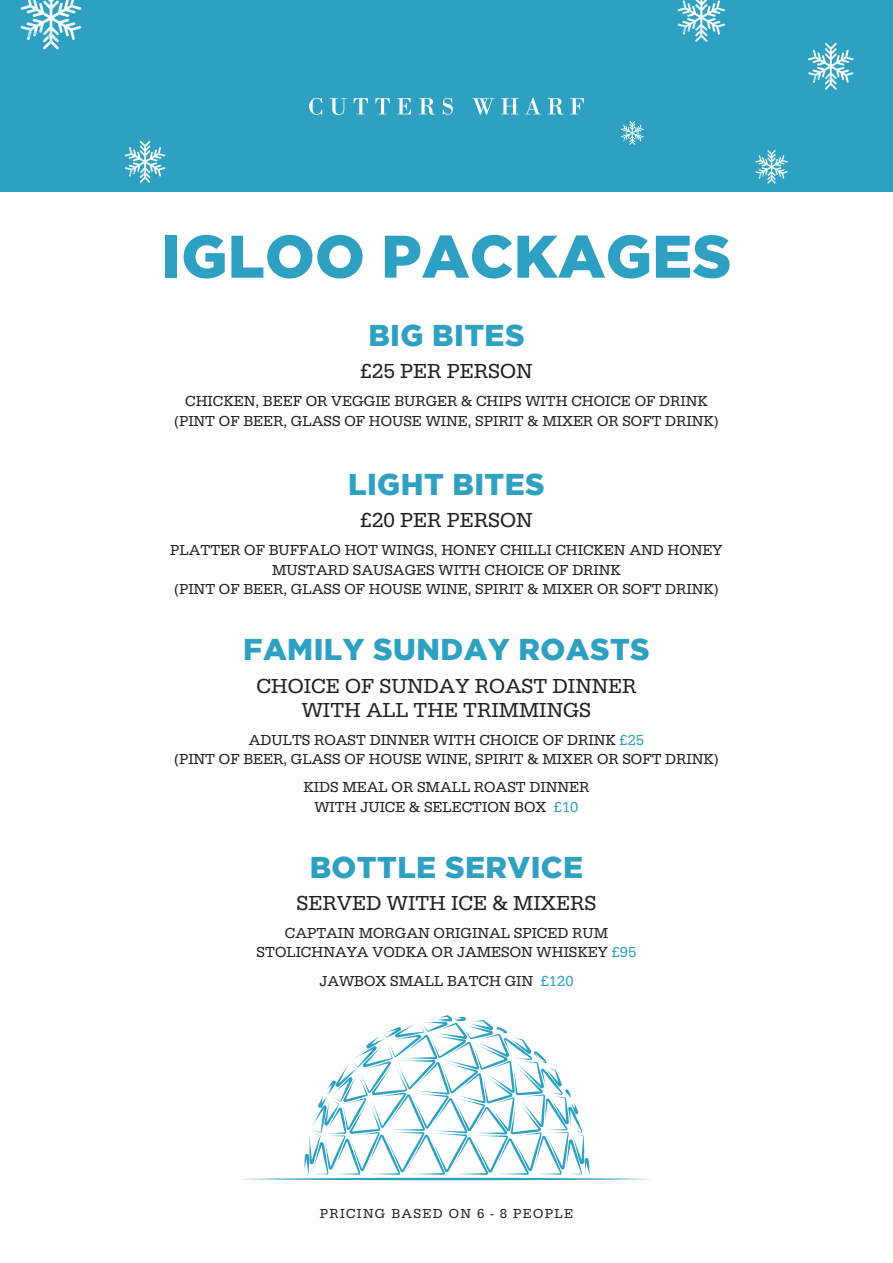
<style>
.page{position:relative;width:893px;height:1263px;background:#fff}
.page>*{position:absolute;margin:0;border:0;box-sizing:border-box;transform-origin:0 0}
.t1{font:900 60px "Gotham";letter-spacing:.005em;color:#2ea1c3}
.t2{font:900 30px "Gotham";letter-spacing:.015em;color:#2ea1c3}
.t3{font:21px/24px "Serifa";color:#231f20;text-align:center}
.t4{font:15px/19.5px "Serifa";color:#231f20;text-align:center}
.t5{font:13.5px "Serifa";letter-spacing:.1em;color:#231f20}
.s1{color:#2ea1c3}
</style>
<div class="page">
<div style="left:0;top:0;width:893px;height:191px;background:#2ea1c3"></div>
<svg style="left:309px;top:98px;width:13px;height:17px"></svg>
<svg style="left:330px;top:98px;width:17px;height:17px"></svg>
<svg style="left:354px;top:98px;width:14px;height:16px"></svg>
<svg style="left:375px;top:98px;width:15px;height:16px"></svg>
<svg style="left:397px;top:98px;width:14px;height:16px"></svg>
<svg style="left:419px;top:98px;width:16px;height:17px"></svg>
<svg style="left:443px;top:98px;width:10px;height:17px"></svg>
<svg style="left:472px;top:98px;width:22px;height:17px"></svg>
<svg style="left:501px;top:98px;width:17px;height:16px"></svg>
<svg style="left:525px;top:98px;width:16px;height:16px"></svg>
<svg style="left:548px;top:98px;width:15px;height:17px"></svg>
<svg style="left:570px;top:98px;width:14px;height:16px"></svg>
<svg style="left:242px;top:1015px;width:409px;height:166px"></svg>
<img style="left:677px;top:0;width:48px;height:42px">
<img style="left:755px;top:150px;width:33px;height:34px">
<img style="left:808px;top:43px;width:46px;height:47px">
<img style="left:621px;top:121px;width:23px;height:24px">
<img style="left:124px;top:140px;width:42px;height:43px">
<img style="left:20px;top:0;width:62px;height:50px">
<h1 class="t1" style="left:161px;top:222px;width:571px">IGLOO PACKAGES</h1>
<h2 class="t2" style="left:368px;top:318px;width:158px">BIG BITES</h2>
<h3 class="t3" style="left:361px;top:360px;width:173px">£25 PER PERSON</h3>
<p class="t4" style="left:175px;top:392px;width:545px">CHICKEN, BEEF OR VEGGIE BURGER &amp; CHIPS WITH CHOICE OF DRINK (PINT OF BEER, GLASS OF HOUSE WINE, SPIRIT &amp; MIXER OR SOFT DRINK)</p>
<h2 class="t2" style="left:348px;top:467px;width:198px">LIGHT BITES</h2>
<h3 class="t3" style="left:361px;top:508px;width:173px">£20 PER PERSON</h3>
<p class="t4" style="left:170px;top:541px;width:554px">PLATTER OF BUFFALO HOT WINGS, HONEY CHILLI CHICKEN AND HONEY<br>MUSTARD SAUSAGES WITH CHOICE OF DRINK<br>(PINT OF BEER, GLASS OF HOUSE WINE, SPIRIT &amp; MIXER OR SOFT DRINK)</p>
<h2 class="t2" style="left:243px;top:632px;width:408px">FAMILY SUNDAY ROASTS</h2>
<h3 class="t3" style="left:257px;top:674px;width:381px">CHOICE OF SUNDAY ROAST DINNER<br>WITH ALL THE TRIMMINGS</h3>
<p class="t4" style="left:175px;top:730px;width:545px">ADULTS ROAST DINNER WITH CHOICE OF DRINK <span class="s1">£25<br></span>(PINT OF BEER, GLASS OF HOUSE WINE, SPIRIT &amp; MIXER OR SOFT DRINK)</p>
<p class="t4" style="left:304px;top:778px;width:287px">KIDS MEAL OR SMALL ROAST DINNER<br>WITH JUICE &amp; SELECTION BOX <span class="s1">£10</span></p>
<h2 class="t2" style="left:310px;top:850px;width:275px">BOTTLE SERVICE</h2>
<h3 class="t3" style="left:297px;top:891px;width:301px">SERVED WITH ICE &amp; MIXERS</h3>
<p class="t4" style="left:257px;top:923px;width:381px">CAPTAIN MORGAN ORIGINAL SPICED RUM<br>STOLICHNAYA VODKA OR JAMESON WHISKEY <span class="s1">£95</span></p>
<p class="t4" style="left:319px;top:971px;width:256px">JAWBOX SMALL BATCH GIN <span class="s1">£120</span></p>
<p class="t5" style="left:320px;top:1206px;width:255px">PRICING BASED ON 6 - 8 PEOPLE</p>
</div>
